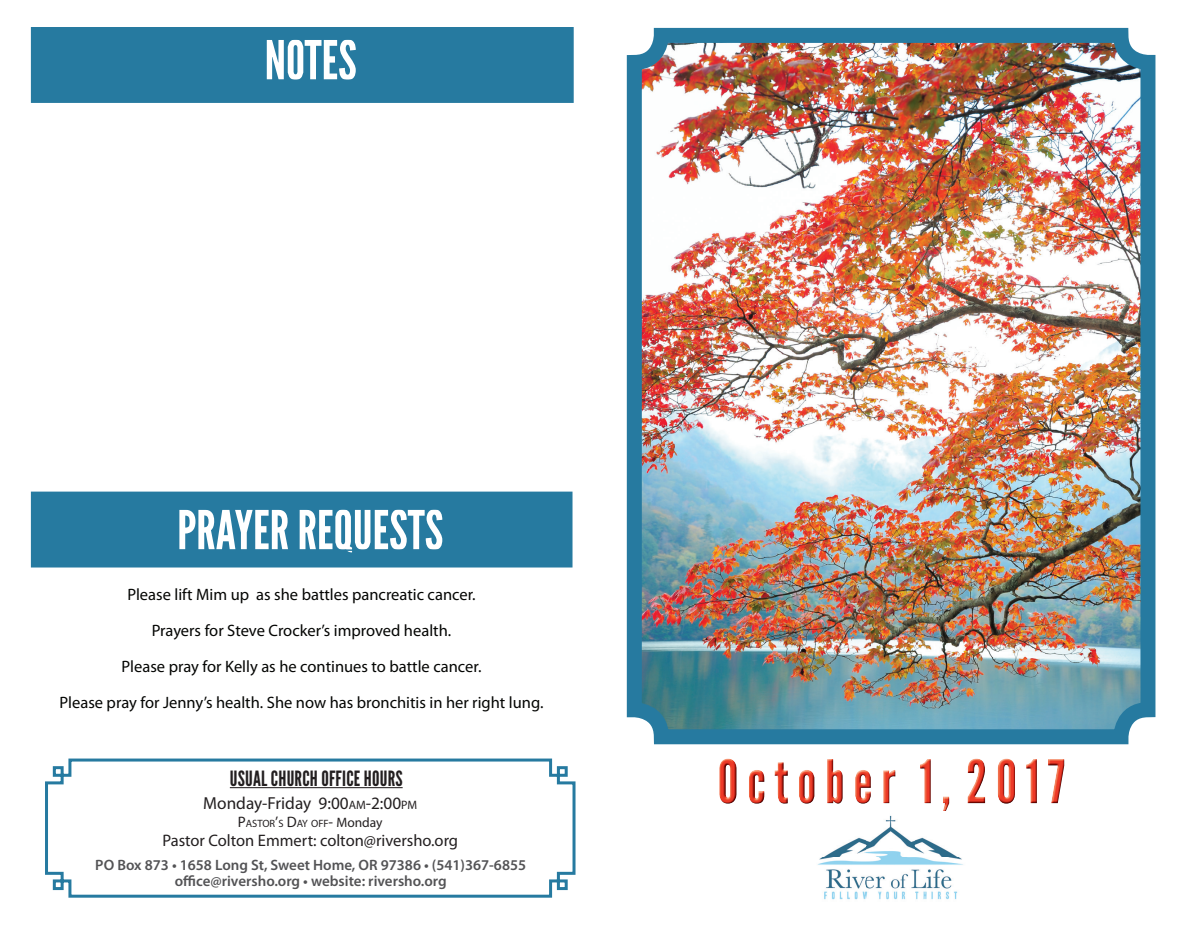
<style>
.page{position:relative;width:1202px;height:932px;background:#fff}
.page>*{position:absolute;margin:0;border:0;box-sizing:border-box;transform-origin:0 0}
.t1{font:54px "League Gothic";color:#fff}
.t2{font:21px "League Gothic";letter-spacing:.01em;color:#231f20}
.t3{font:17.4px "Myriad Pro";color:#231f20}
.t4{font:16.65px "Myriad Pro";color:#231f20}
.t5{font:16.5px/36px "Myriad Pro";color:#040503;text-align:center}
.t6{font:600 15px/16.5px "Myriad Pro";color:#535355;text-align:center}
.t7{font:10.65px "Myriad Pro";color:#231f20}
.s1{font-size:12.15px}
.s2{font-size:15.15px}
.s3{font-size:13.65px}
</style>
<div class="page">
<svg style="left:45px;top:758px;width:531px;height:140px"></svg>
<hr style="left:230px;top:787px;width:173px;height:1px;background:#231f20">
<div style="left:31px;top:491px;width:541px;height:76px;background:#267aa0;border:2px solid #267aa0"></div>
<div style="left:31px;top:27px;width:542px;height:76px;background:#267aa0;border:2px solid #267aa0"></div>
<img style="left:643px;top:44px;width:496px;height:684px">
<div style="left:627px;top:28px;width:528px;height:716px;border:15px solid #267aa0;border-radius:27px"></div>
<img style="left:817px;top:815px;width:146px;height:85px">
<img style="left:719px;top:758px;width:230px;height:53px">
<img style="left:967px;top:758px;width:97px;height:45px">
<h1 class="t1" style="left:265px;top:29px;width:94px">NOTES</h1>
<h1 class="t1" style="left:177px;top:499px;width:267px">PRAYER REQUESTS</h1>
<p class="t5" style="left:60px;top:576px;width:485px">Please lift Mim up as she battles pancreatic cancer.<br>Prayers for Steve Crocker’s improved health.<br>Please pray for Kelly as he continues to battle cancer.<br>Please pray for Jenny’s health. She now has bronchitis in her right lung.</p>
<p class="t2" style="left:230px;top:766px;width:174px">USUAL CHURCH OFFICE HOURS</p>
<p class="t3" style="left:203px;top:792px;width:215px">Monday-Friday 9:00<span class="s1">AM</span>-2:00<span class="s1">PM</span></p>
<p class="t7" style="left:238px;top:817px;width:146px"><span class="s2">P</span>ASTOR<span class="s2">’</span>S <span class="s2">D</span>AY OFF<span class="s2">-</span> <span class="s3">Monday</span></p>
<p class="t4" style="left:162px;top:829px;width:297px">Pastor Colton Emmert: colton@riversho.org</p>
<p class="t6" style="left:95px;top:856px;width:432px">PO Box 873 • 1658 Long St, Sweet Home, OR 97386 • (541)367-6855 office@riversho.org • website: riversho.org</p>
</div>
